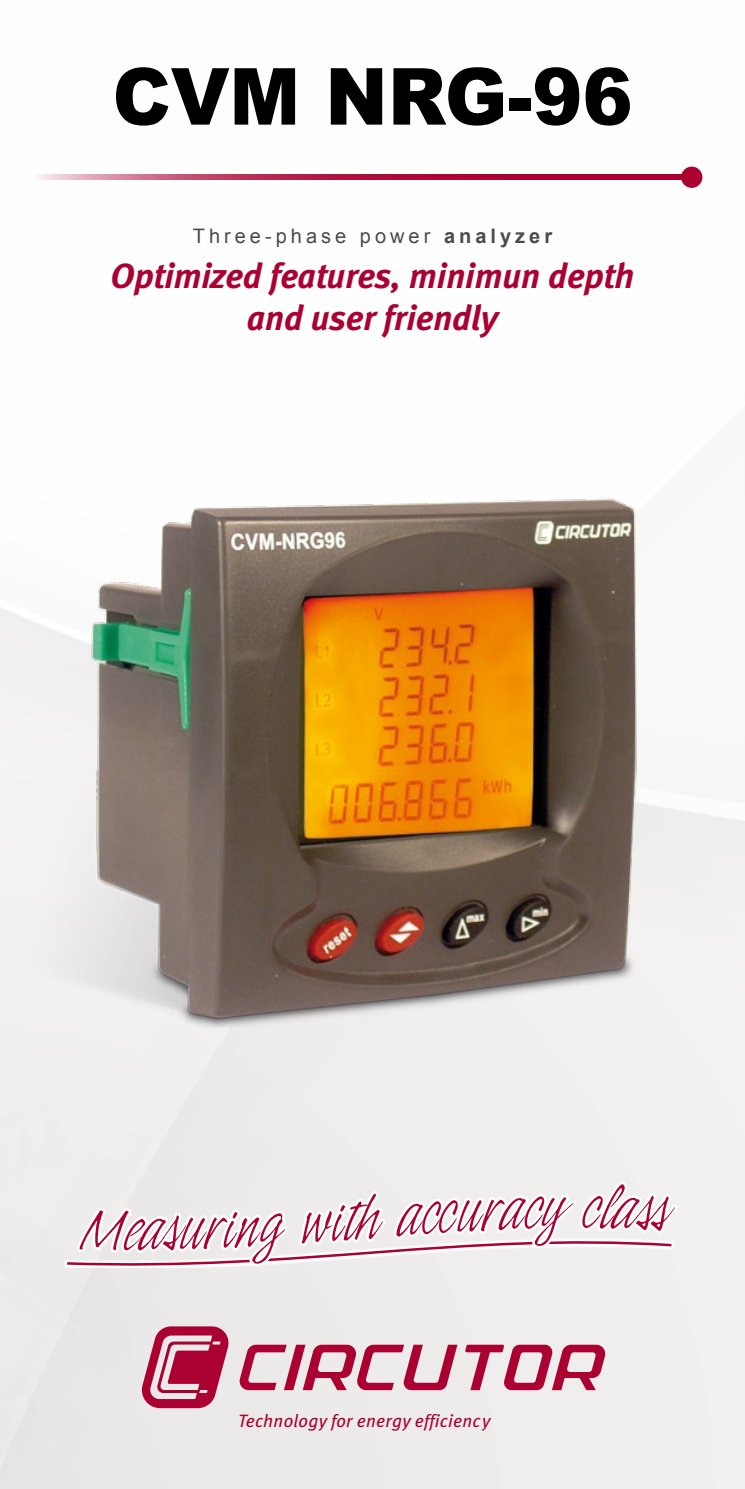
<style>
.page{position:relative;width:745px;height:1489px;background:#fff}
.page>*{position:absolute;margin:0;border:0;box-sizing:border-box;transform-origin:0 0}
.t1{font:900 78.75px "Arial";color:#000;scale:.95 1}
.t2{font:60px "Indy Italic Let Plain";color:#aa0132}
.t3{font:italic 35px/42px "Meta Bold CELF";color:#aa0132;text-align:center}
.t4{font:20px "Arial";letter-spacing:.2em;color:#4b4b4d}
.t5{font:italic 18px "Meta Book CE";letter-spacing:.02em;color:#aa0132}
.s1{font-weight:700}
</style>
<div class="page">
<img style="left:0;top:166px;width:744px;height:1322px">
<svg style="left:30px;top:174px;width:650px;height:6px;background:#ba325a"></svg>
<div style="left:680px;top:167px;width:22px;height:21px;background:#aa0132;border-radius:50%"></div>
<img style="left:25px;top:496px;width:673px;height:532px">
<svg style="left:64px;top:1084px;width:616px;height:334px"></svg>
<h1 class="t1" style="left:112px;top:39px;width:548px">CVM NRG-96</h1>
<p class="t4" style="left:193px;top:223px;width:361px">Three-phase power <span class="s1">analyzer</span></p>
<p class="t3" style="left:110px;top:255px;width:525px">Optimized features, minimun depth and user friendly</p>
<h2 class="t2" style="left:125px;top:1197px;width:17px">e</h2>
<h2 class="t2" style="left:297px;top:1190px;width:157px;rotate:-4deg">with acc</h2>
<p class="t5" style="left:238px;top:1409px;width:253px">Technology for energy efficiency</p>
</div>
